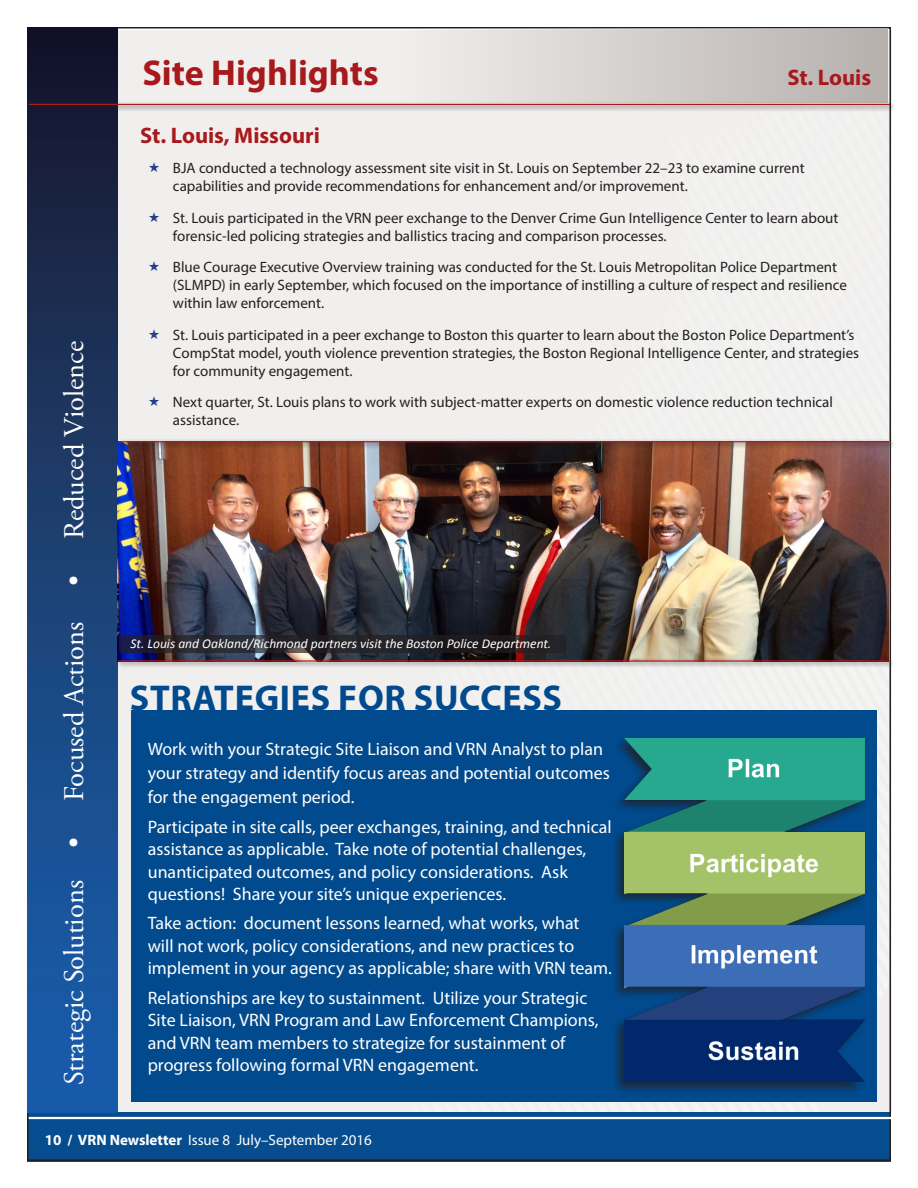
<style>
.page{position:relative;width:918px;height:1188px;background:#fff}
.page>*{position:absolute;margin:0;border:0;box-sizing:border-box;transform-origin:0 0}
.Yellow_City_Names_pg{font:700 36px "Myriad Pro";letter-spacing:.02em;color:#004a8d}
.body_text{font:700 36px "Myriad Pro";color:#a8191c}
.t1{font:28.5px "Adobe Garamond Pro";color:#fff}
.subheader_2{font:700 22.5px "Myriad Pro";color:#a8191c}
.body_text-2{font:700 22.5px "Myriad Pro";color:#a8191c}
.White_body_text_page{font:18px/22.5px "Myriad Pro";color:#fff}
.t2{font:15px/18px "Myriad Pro";color:#231f20}
.t3{font:15px "Myriad Pro";color:#fff}
.photo_caption{font:italic 13.5px "Calibri";color:#fff}
.s1{font-weight:700}
</style>
<div class="page">
<svg style="left:28px;top:1112px;width:862px;height:49px;background:#084c8c"></svg>
<div style="left:29px;top:30px;width:862px;height:1082px;background:#f1efee"></div>
<hr style="left:29px;top:1117px;width:863px;height:2px;background:#fff">
<div style="left:27px;top:28px;width:91px;height:1084px;background:linear-gradient(to bottom,#19182d,#1b63b5)"></div>
<div style="left:131px;top:710px;width:745px;height:392px;background:#004a8d"></div>
<img style="left:118px;top:449px;width:771px;height:209px">
<div style="left:399px;top:28px;width:489px;height:75px;background:linear-gradient(to right,#f1efee,#b6b0ad)"></div>
<div style="left:26px;top:101px;width:870px;height:11px;background:#231f20;opacity:.75"></div>
<div style="left:27px;top:101px;width:864px;height:5px;background:#231f20;opacity:.24"></div>
<div style="left:116px;top:658px;width:779px;height:10px;background:#231f20;opacity:.75"></div>
<hr style="left:116px;top:658px;width:773px;height:4px;background:#231f20;opacity:.24">
<div style="left:117px;top:438px;width:779px;height:11px;background:#231f20;opacity:.75"></div>
<hr style="left:117px;top:440px;width:773px;height:4px;background:#231f20;opacity:.24">
<div style="left:612px;top:736px;width:255px;height:358px;background:#231f20;opacity:.75"></div>
<img style="left:624px;top:738px;width:240px;height:344px">
<svg style="left:119px;top:635px;width:446px;height:18px;background:#25232a"></svg>
<h2 class="t1" style="left:57px;top:586px;width:247px;rotate:-90deg">• Reduced Violence</h2>
<h2 class="t1" style="left:57px;top:801px;width:181px;rotate:-90deg">Focused Actions</h2>
<h2 class="t1" style="left:57px;top:1085px;width:250px;rotate:-90deg">Strategic Solutions •</h2>
<p class="body_text" style="left:143px;top:49px;width:238px">Site Highlights</p>
<p class="body_text-2" style="left:787px;top:63px;width:85px">St. Louis</p>
<p class="subheader_2" style="left:140px;top:121px;width:181px">St. Louis, Missouri</p>
<p class="t2" style="left:173px;top:159px;width:633px">BJA conducted a technology assessment site visit in St. Louis on September 22–23 to examine current capabilities and provide recommendations for enhancement and/or improvement.</p>
<p class="t2" style="left:173px;top:209px;width:667px">St. Louis participated in the VRN peer exchange to the Denver Crime Gun Intelligence Center to learn about forensic-led policing strategies and ballistics tracing and comparison processes.</p>
<p class="t2" style="left:173px;top:258px;width:675px">Blue Courage Executive Overview training was conducted for the St. Louis Metropolitan Police Department (SLMPD) in early September, which focused on the importance of instilling a culture of respect and resilience within law enforcement.</p>
<p class="t2" style="left:173px;top:326px;width:688px">St. Louis participated in a peer exchange to Boston this quarter to learn about the Boston Police Department’s<br>CompStat model, youth violence prevention strategies, the Boston Regional Intelligence Center, and strategies for community engagement.</p>
<p class="t2" style="left:173px;top:393px;width:662px">Next quarter, St. Louis plans to work with subject-matter experts on domestic violence reduction technical assistance.</p>
<p class="photo_caption" style="left:130px;top:634px;width:423px">St. Louis and Oakland/Richmond partners visit the Boston Police Department.</p>
<p class="Yellow_City_Names_pg" style="left:130px;top:675px;width:434px">STRATEGIES FOR SUCCESS</p>
<p class="White_body_text_page" style="left:148px;top:736px;width:464px;line-height:24.3px">Work with your Strategic Site Liaison and VRN Analyst to plan your strategy and identify focus areas and potential outcomes for the engagement period.</p>
<p class="White_body_text_page" style="left:148px;top:815px;width:466px">Participate in site calls, peer exchanges, training, and technical assistance as applicable. Take note of potential challenges, unanticipated outcomes, and policy considerations. Ask questions! Share your site’s unique experiences.</p>
<p class="White_body_text_page" style="left:148px;top:912px;width:466px">Take action: document lessons learned, what works, what<br>will not work, policy considerations, and new practices to implement in your agency as applicable; share with VRN team.</p>
<p class="White_body_text_page" style="left:148px;top:986px;width:452px">Relationships are key to sustainment. Utilize your Strategic Site Liaison, VRN Program and Law Enforcement Champions, and VRN team members to strategize for sustainment of progress following formal VRN engagement.</p>
<p class="t3" style="left:45px;top:1131px;width:329px"><span class="s1">10 / VRN Newsletter</span> Issue 8 July–September 2016</p>
</div>
